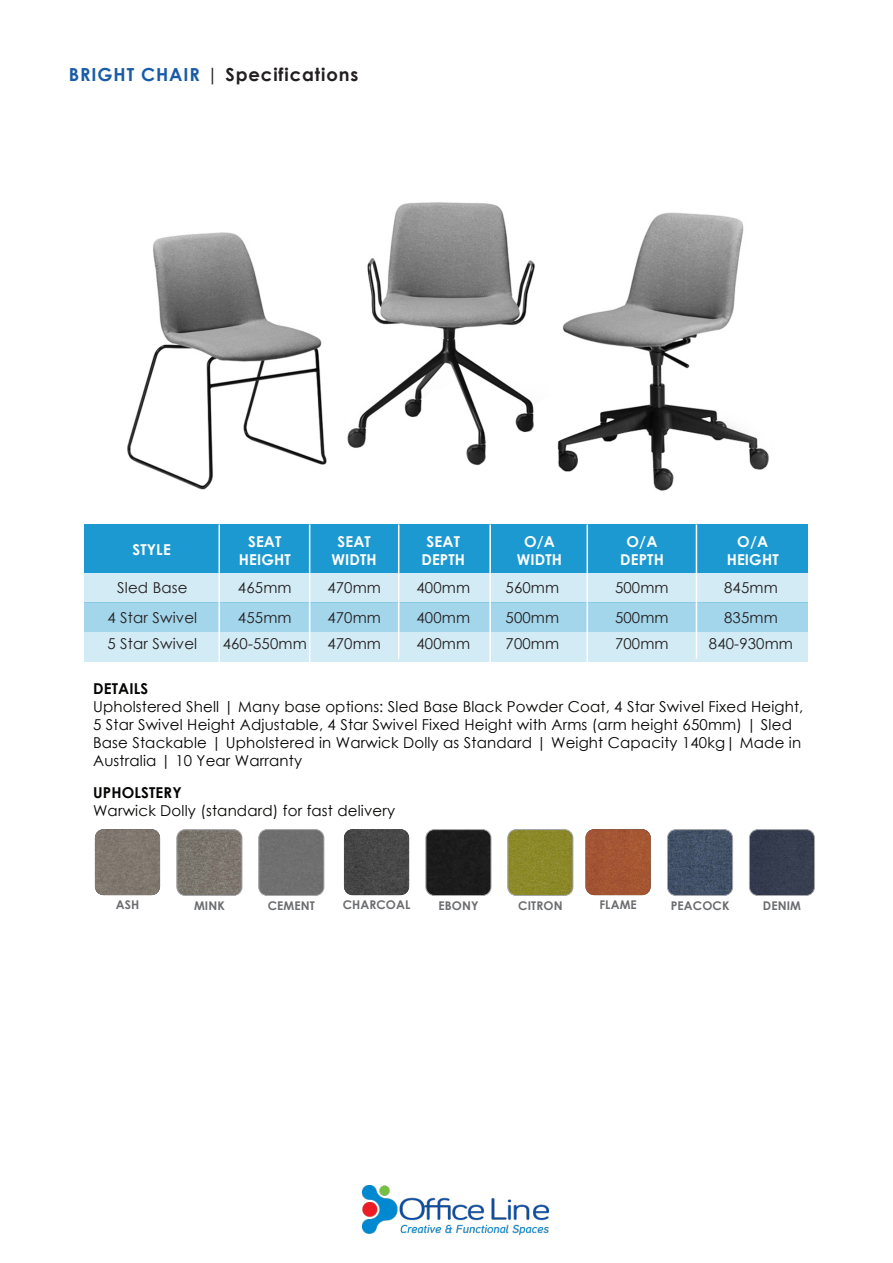
<style>
.page{position:relative;width:893px;height:1263px;background:#fff}
.page>*{position:absolute;margin:0;border:0;box-sizing:border-box;transform-origin:0 0}
.t1{font:700 18px "Century Gothic";letter-spacing:.05em;color:#231f20}
.t2{font:15px/18px "Century Gothic";letter-spacing:.01em;color:#040503}
.t3{font:15px "Century Gothic";letter-spacing:.01em;color:#231f20}
.t4{font:700 15px "Century Gothic";letter-spacing:.01em;color:#fff}
.t5{font:700 15px "Century Gothic";letter-spacing:.01em;color:#040503}
.t6{font:700 12px "Century Gothic";letter-spacing:.01em;color:#6c6d70}
.s1{color:#195ba7}
.s2{font-weight:400}
</style>
<div class="page">
<img style="left:127px;top:232px;width:200px;height:258px">
<img style="left:347px;top:202px;width:188px;height:264px">
<img style="left:557px;top:212px;width:212px;height:279px">
<img style="left:95px;top:829px;width:65px;height:66px">
<img style="left:344px;top:829px;width:65px;height:66px">
<img style="left:586px;top:829px;width:65px;height:66px">
<img style="left:178px;top:830px;width:64px;height:65px">
<div style="left:176px;top:829px;width:66px;height:67px;border:1px solid #a8a9ad;border-radius:9px"></div>
<div style="left:427px;top:830px;width:64px;height:65px;background:#1c1c1c"></div>
<div style="left:425px;top:829px;width:66px;height:67px;border:1px solid #a8a9ad;border-radius:9px"></div>
<img style="left:667px;top:830px;width:66px;height:65px">
<div style="left:667px;top:829px;width:66px;height:67px;border:1px solid #a8a9ad;border-radius:9px"></div>
<div style="left:260px;top:830px;width:64px;height:65px;background:#6f6f6f"></div>
<div style="left:258px;top:829px;width:66px;height:67px;border:1px solid #a8a9ad;border-radius:9px"></div>
<img style="left:509px;top:830px;width:64px;height:65px">
<div style="left:507px;top:829px;width:66px;height:67px;border:1px solid #a8a9ad;border-radius:9px"></div>
<div style="left:749px;top:830px;width:65px;height:65px;background:#363d4f"></div>
<div style="left:749px;top:829px;width:66px;height:67px;border:1px solid #a8a9ad;border-radius:9px"></div>
<img style="left:363px;top:1185px;width:185px;height:50px">
<div style="left:85px;top:524px;width:723px;height:49px;background:#1b99d0"></div>
<div style="left:85px;top:573px;width:723px;height:29px;background:#d2ebf5"></div>
<div style="left:85px;top:632px;width:723px;height:30px;background:#d2ebf5"></div>
<div style="left:85px;top:602px;width:723px;height:30px;background:#a4d6eb"></div>
<hr style="left:696px;top:524px;width:1px;height:134px;background:#fff">
<hr style="left:398px;top:524px;width:1px;height:134px;background:#fff">
<hr style="left:218px;top:524px;width:2px;height:144px;background:#fff">
<hr style="left:586px;top:524px;width:2px;height:144px;background:#fff">
<hr style="left:489px;top:524px;width:2px;height:144px;background:#fff">
<hr style="left:309px;top:524px;width:1px;height:144px;background:#fff">
<p class="t1" style="left:69px;top:61px;width:291px"><span class="s1">BRIGHT CHAIR</span> <span class="s2">|</span> Specifications</p>
<p class="t4" style="left:524px;top:530px;width:32px">O/A</p>
<p class="t4" style="left:517px;top:548px;width:47px">WIDTH</p>
<p class="t4" style="left:626px;top:530px;width:32px">O/A</p>
<p class="t4" style="left:620px;top:548px;width:45px">DEPTH</p>
<p class="t4" style="left:737px;top:530px;width:32px">O/A</p>
<p class="t4" style="left:727px;top:548px;width:54px">HEIGHT</p>
<p class="t4" style="left:248px;top:530px;width:35px">SEAT</p>
<p class="t4" style="left:239px;top:548px;width:54px">HEIGHT</p>
<p class="t4" style="left:337px;top:530px;width:35px">SEAT</p>
<p class="t4" style="left:332px;top:548px;width:47px">WIDTH</p>
<p class="t4" style="left:427px;top:530px;width:35px">SEAT</p>
<p class="t4" style="left:421px;top:548px;width:45px">DEPTH</p>
<p class="t4" style="left:132px;top:539px;width:40px">STYLE</p>
<p class="t3" style="left:117px;top:577px;width:72px">Sled Base</p>
<p class="t3" style="left:416px;top:577px;width:55px">400mm</p>
<p class="t3" style="left:724px;top:577px;width:55px">845mm</p>
<p class="t3" style="left:416px;top:607px;width:55px">400mm</p>
<p class="t3" style="left:724px;top:607px;width:55px">835mm</p>
<p class="t3" style="left:416px;top:633px;width:55px">400mm</p>
<p class="t3" style="left:709px;top:633px;width:86px">840-930mm</p>
<p class="t3" style="left:238px;top:577px;width:55px">465mm</p>
<p class="t3" style="left:506px;top:577px;width:55px">560mm</p>
<p class="t3" style="left:238px;top:607px;width:55px">455mm</p>
<p class="t3" style="left:506px;top:607px;width:55px">500mm</p>
<p class="t3" style="left:223px;top:633px;width:86px">460-550mm</p>
<p class="t3" style="left:506px;top:633px;width:55px">700mm</p>
<p class="t3" style="left:327px;top:577px;width:55px">470mm</p>
<p class="t3" style="left:615px;top:577px;width:55px">500mm</p>
<p class="t3" style="left:327px;top:607px;width:55px">470mm</p>
<p class="t3" style="left:615px;top:607px;width:55px">500mm</p>
<p class="t3" style="left:327px;top:633px;width:55px">470mm</p>
<p class="t3" style="left:615px;top:633px;width:55px">700mm</p>
<p class="t3" style="left:108px;top:607px;width:91px">4 Star Swivel</p>
<p class="t3" style="left:108px;top:633px;width:91px">5 Star Swivel</p>
<p class="t5" style="left:93px;top:677px;width:57px">DETAILS</p>
<p class="t2" style="left:93px;top:697px;width:712px">Upholstered Shell | Many base options: Sled Base Black Powder Coat, 4 Star Swivel Fixed Height, 5 Star Swivel Height Adjustable, 4 Star Swivel Fixed Height with Arms (arm height 650mm) | Sled Base Stackable | Upholstered in Warwick Dolly as Standard | Weight Capacity 140kg| Made in Australia | 10 Year Warranty</p>
<p class="t5" style="left:93px;top:781px;width:90px">UPHOLSTERY</p>
<p class="t2" style="left:93px;top:801px;width:304px">Warwick Dolly (standard) for fast delivery</p>
<p class="t6" style="left:116px;top:896px;width:25px">ASH</p>
<p class="t6" style="left:194px;top:897px;width:32px">MINK</p>
<p class="t6" style="left:268px;top:897px;width:49px">CEMENT</p>
<p class="t6" style="left:343px;top:896px;width:69px">CHARCOAL</p>
<p class="t6" style="left:438px;top:897px;width:42px">EBONY</p>
<p class="t6" style="left:518px;top:897px;width:46px">CITRON</p>
<p class="t6" style="left:599px;top:896px;width:39px">FLAME</p>
<p class="t6" style="left:671px;top:897px;width:60px">PEACOCK</p>
<p class="t6" style="left:763px;top:897px;width:40px">DENIM</p>
</div>
